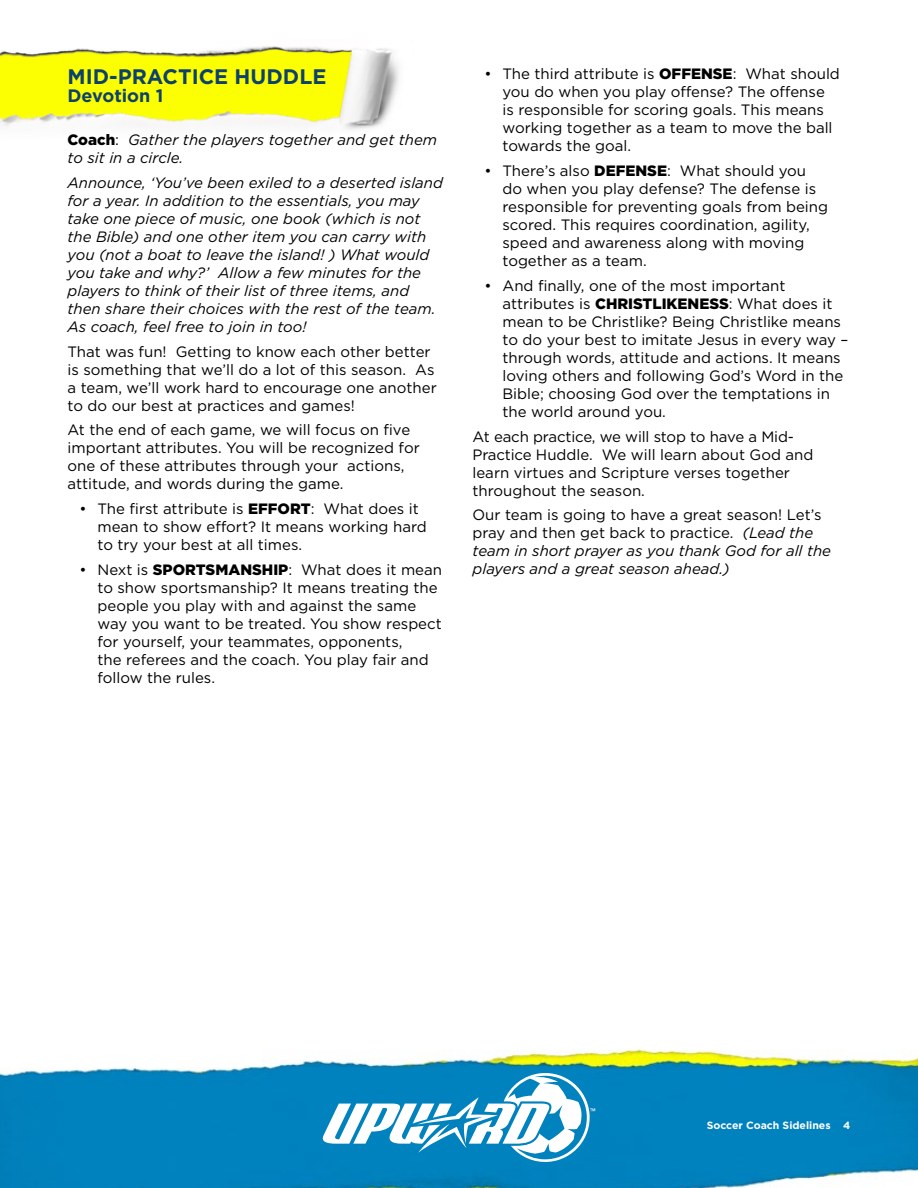
<style>
.page{position:relative;width:918px;height:1188px;background:#fff}
.page>*{position:absolute;margin:0;border:0;box-sizing:border-box;transform-origin:0 0}
.t1{font:700 21px "Gotham";color:#0e416b}
.t2{font:700 18px "Gotham";color:#0e416b}
.t3{font:15px/18px "Gotham";color:#000}
.t4{font:italic 15px/18px "Gotham";color:#000}
.t5{font:700 10.5px "Gotham";color:#fff}
.s1{font-weight:900;font-style:normal}
.s2{font-style:normal}
.s3{font-weight:900}
</style>
<div class="page">
<img style="left:0;top:1049px;width:918px;height:139px">
<svg style="left:323px;top:1073px;width:272px;height:89px"></svg>
<img style="left:0;top:46px;width:399px;height:84px">
<h1 class="t1" style="left:68px;top:63px;width:260px">MID-PRACTICE HUDDLE</h1>
<p class="t2" style="left:68px;top:84px;width:97px">Devotion 1</p>
<p class="t4" style="left:68px;top:130px;width:371px"><span class="s1">Coach</span><span class="s2">:</span> Gather the players together and get them to sit in a circle.</p>
<p class="t4" style="left:68px;top:173px;width:377px">Announce, ‘You’ve been exiled to a deserted island for a year. In addition to the essentials, you may take one piece of music, one book (which is not the Bible) and one other item you can carry with you (not a boat to leave the island! ) What would you take and why?’ Allow a few minutes for the players to think of their list of three items, and then share their choices with the rest of the team.<br>As coach, feel free to join in too!</p>
<p class="t3" style="left:68px;top:342px;width:371px">That was fun! Getting to know each other better is something that we’ll do a lot of this season. As a team, we’ll work hard to encourage one another to do our best at practices and games!</p>
<p class="t3" style="left:68px;top:421px;width:354px">At the end of each game, we will focus on five important attributes. You will be recognized for one of these attributes through your actions, attitude, and words during the game.</p>
<p class="t3" style="left:98px;top:499px;width:331px;text-indent:-18px">• The first attribute is <span class="s3">EFFORT</span>: What does it mean to show effort? It means working hard to try your best at all times.</p>
<p class="t3" style="left:98px;top:560px;width:346px;text-indent:-18px">• Next is <span class="s3">SPORTSMANSHIP</span>: What does it mean to show sportsmanship? It means treating the people you play with and against the same way you want to be treated. You show respect for yourself, your teammates, opponents,<br>the referees and the coach. You play fair and follow the rules.</p>
<p class="t3" style="left:502px;top:65px;width:339px;text-indent:-18px">• The third attribute is <span class="s3">OFFENSE</span>: What should you do when you play offense? The offense is responsible for scoring goals. This means working together as a team to move the ball towards the goal.</p>
<p class="t3" style="left:502px;top:162px;width:327px;text-indent:-18px">• There’s also <span class="s3">DEFENSE</span>: What should you do when you play defense? The defense is responsible for preventing goals from being scored. This requires coordination, agility, speed and awareness along with moving together as a team.</p>
<p class="t3" style="left:502px;top:276px;width:347px;text-indent:-18px">• And finally, one of the most important attributes is <span class="s3">CHRISTLIKENESS</span>: What does it mean to be Christlike? Being Christlike means to do your best to imitate Jesus in every way – through words, attitude and actions. It means loving others and following God’s Word in the Bible; choosing God over the temptations in the world around you.</p>
<p class="t3" style="left:472px;top:427px;width:342px">At each practice, we will stop to have a Mid-Practice Huddle. We will learn about God and learn virtues and Scripture verses together throughout the season.</p>
<p class="t4" style="left:472px;top:506px;width:360px"><span class="s2">Our team is going to have a great season! Let’s pray and then get back to practice.</span> (Lead the team in short prayer as you thank God for all the players and a great season ahead.)</p>
<p class="t5" style="left:707px;top:1118px;width:145px">Soccer Coach Sidelines 4</p>
</div>
